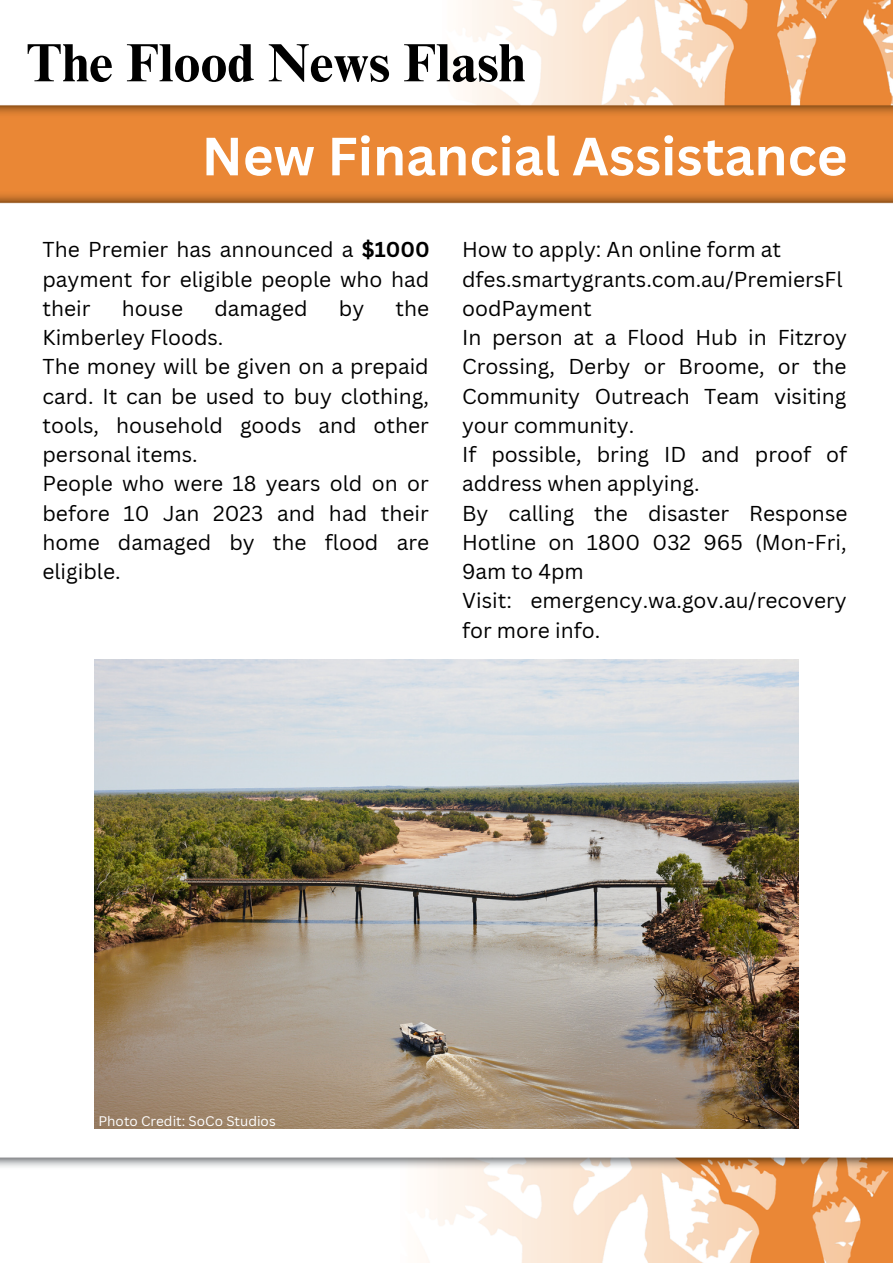
<style>
.page{position:relative;width:893px;height:1264px;background:#fff}
.page>*{position:absolute;margin:0;border:0;box-sizing:border-box;transform-origin:0 0}
.t1{font:700 54px "Times NRMT Pro";color:#000}
.t2{font:700 52.65px "Canva Sans";color:#fff}
.t3{font:21px/29.2px "Canva Sans";color:#000}
.t4{font:13.5px "Canva Sans";color:#fff}
.s1{font-weight:700}
</style>
<div class="page">
<img style="left:0;top:0;width:892px;height:1262px">
<img style="left:94px;top:659px;width:704px;height:469px">
<h1 class="t1" style="left:26px;top:43px;width:500px">The Flood News Flash</h1>
<h2 class="t2" style="left:201px;top:119px;width:647px">New Financial Assistance</h2>
<p class="t3" style="left:42px;top:235px;width:389px;text-align:justify">The Premier has announced a <span class="s1">$1000 </span>payment for eligible people who had their</p>
<p class="t3" style="left:122px;top:293px;width:63px">house</p>
<p class="t3" style="left:214px;top:293px;width:95px">damaged</p>
<p class="t3" style="left:339px;top:293px;width:27px">by</p>
<p class="t3" style="left:395px;top:293px;width:35px">the</p>
<p class="t3" style="left:42px;top:322px;width:388px">Kimberley Floods.<br>The money will be given on a prepaid card. It can be used to buy clothing, tools, household goods and other personal items.<br>People who were 18 years old on or before 10 Jan 2023 and had their home damaged by the flood are eligible.</p>
<p class="t3" style="left:462px;top:235px;width:387px">How to apply: An online form at dfes.smartygrants.com.au/PremiersFl oodPayment<br>In person at a Flood Hub in Fitzroy<br>Crossing, Derby or Broome, or the<br>Community Outreach Team visiting your community.<br>If possible, bring ID and proof of address when applying.<br>By calling the disaster Response<br>Hotline on 1800 032 965 (Mon-Fri,<br>9am to 4pm<br>Visit: emergency.wa.gov.au/recovery for more info.</p>
<p class="t4" style="left:98px;top:1111px;width:179px">Photo Credit: SoCo Studios</p>
</div>
